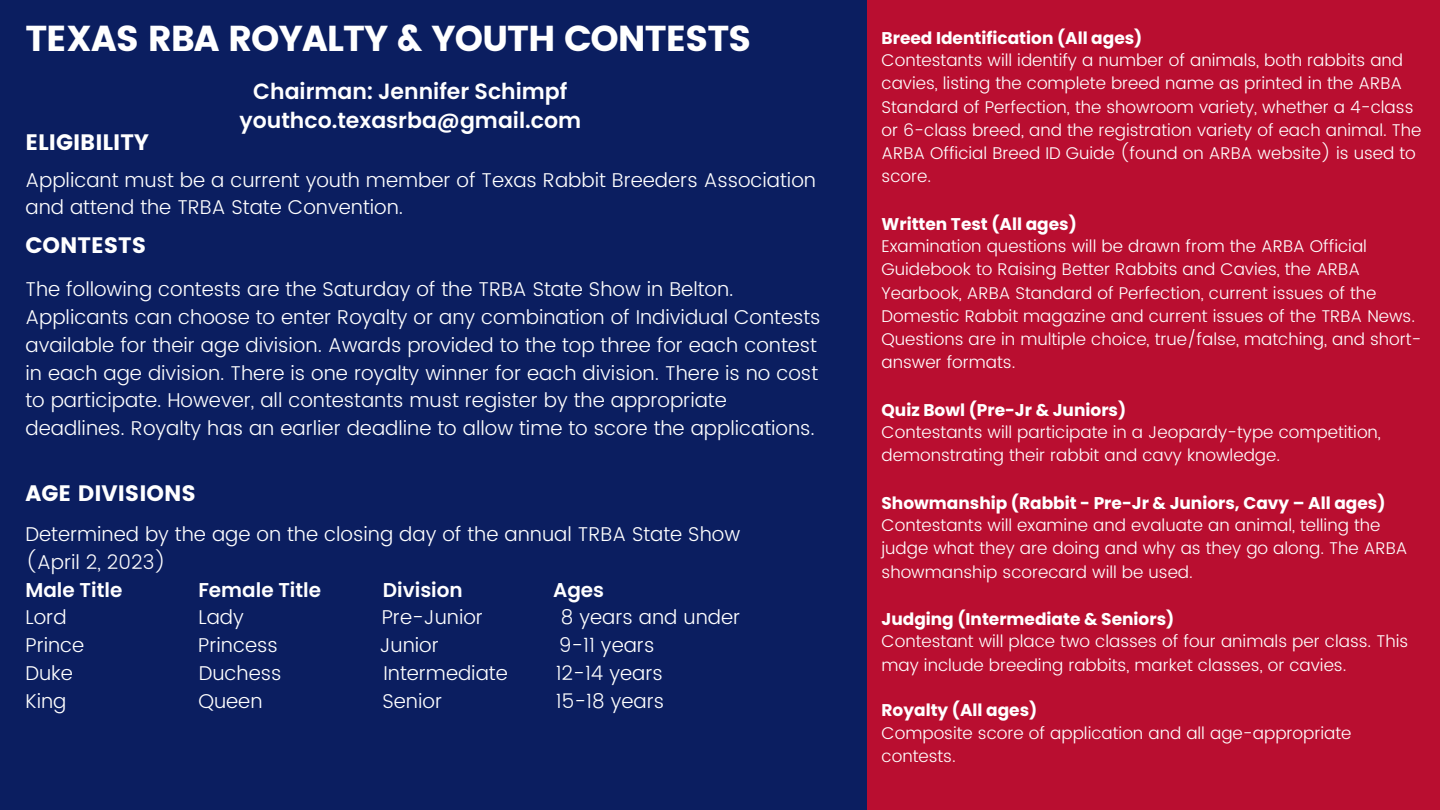
<style>
.page{position:relative;width:1440px;height:810px;background:#0b1e60}
.page>*{position:absolute;margin:0;border:0;box-sizing:border-box;transform-origin:0 0}
.t1{font:36px "Poppins";letter-spacing:-.03em;color:#fff}
.t2{font:22.3px "Poppins";color:#fff}
.t3{font:600 22px/28.5px "Poppins";color:#fff;text-align:center}
.t4{font:300 20px/27.8px "Poppins";color:#fff}
.t5{font:600 20px "Poppins";color:#fff}
.t6{font:300 17px/23.2px "Poppins";color:#fff}
.t7{font:700 17px "Poppins";color:#fff}
</style>
<div class="page">
<div style="left:868px;top:0;width:572px;height:810px;background:#b90e30"></div>
<h1 class="t1" style="left:25px;top:17px;width:728px">TEXAS RBA ROYALTY &amp; YOUTH CONTESTS</h1>
<p class="t7" style="left:882px;top:26px;width:262px">Breed Identification (All ages)</p>
<p class="t6" style="left:882px;top:49px;width:542px">Contestants will identify a number of animals, both rabbits and cavies, listing the complete breed name as printed in the ARBA Standard of Perfection, the showroom variety, whether a 4-class or 6-class breed, and the registration variety of each animal. The ARBA Official Breed ID Guide (found on ARBA website) is used to score.</p>
<p class="t7" style="left:882px;top:212px;width:197px">Written Test (All ages)</p>
<p class="t6" style="left:882px;top:235px;width:542px">Examination questions will be drawn from the ARBA Official Guidebook to Raising Better Rabbits and Cavies, the ARBA Yearbook, ARBA Standard of Perfection, current issues of the Domestic Rabbit magazine and current issues of the TRBA News.<br>Questions are in multiple choice, true/false, matching, and short&shy;answer formats.</p>
<p class="t7" style="left:882px;top:398px;width:246px">Quiz Bowl (Pre-Jr &amp; Juniors)</p>
<p class="t6" style="left:882px;top:421px;width:501px">Contestants will participate in a Jeopardy-type competition, demonstrating their rabbit and cavy knowledge.</p>
<p class="t7" style="left:882px;top:491px;width:505px">Showmanship (Rabbit - Pre-Jr &amp; Juniors, Cavy – All ages)</p>
<p class="t6" style="left:882px;top:514px;width:528px">Contestants will examine and evaluate an animal, telling the judge what they are doing and why as they go along. The ARBA showmanship scorecard will be used.</p>
<p class="t7" style="left:882px;top:607px;width:294px">Judging (Intermediate &amp; Seniors)</p>
<p class="t6" style="left:882px;top:630px;width:528px">Contestant will place two classes of four animals per class. This may include breeding rabbits, market classes, or cavies.</p>
<p class="t7" style="left:882px;top:698px;width:157px">Royalty (All ages)</p>
<p class="t6" style="left:882px;top:721px;width:471px">Composite score of application and all age-appropriate contests.</p>
<p class="t3" style="left:240px;top:77px;width:343px">Chairman: Jennifer Schimpf youthco.texasrba@gmail.com</p>
<h2 class="t2" style="left:25px;top:130px;width:125px">ELIGIBILITY</h2>
<p class="t4" style="left:25px;top:166px;width:792px">Applicant must be a current youth member of Texas Rabbit Breeders Association and attend the TRBA State Convention.</p>
<h2 class="t2" style="left:25px;top:232px;width:122px">CONTESTS</h2>
<p class="t4" style="left:25px;top:276px;width:797px">The following contests are the Saturday of the TRBA State Show in Belton.<br>Applicants can choose to enter Royalty or any combination of Individual Contests available for their age division. Awards provided to the top three for each contest in each age division. There is one royalty winner for each division. There is no cost to participate. However, all contestants must register by the appropriate deadlines. Royalty has an earlier deadline to allow time to score the applications.</p>
<h2 class="t2" style="left:25px;top:481px;width:172px">AGE DIVISIONS</h2>
<p class="t4" style="left:25px;top:520px;width:716px">Determined by the age on the closing day of the annual TRBA State Show (April 2, 2023)</p>
<p class="t5" style="left:25px;top:576px;width:98px">Male Title</p>
<p class="t5" style="left:198px;top:576px;width:124px">Female Title</p>
<p class="t5" style="left:383px;top:576px;width:81px">Division</p>
<p class="t5" style="left:553px;top:576px;width:53px">Ages</p>
<p class="t4" style="left:25px;top:604px;width:43px">Lord</p>
<p class="t4" style="left:198px;top:604px;width:47px">Lady</p>
<p class="t4" style="left:382px;top:604px;width:103px">Pre-Junior</p>
<p class="t4" style="left:561px;top:604px;width:181px">8 years and under</p>
<p class="t4" style="left:25px;top:631px;width:60px">Prince</p>
<p class="t4" style="left:198px;top:631px;width:81px">Princess</p>
<p class="t4" style="left:380px;top:631px;width:61px">Junior</p>
<p class="t4" style="left:559px;top:631px;width:97px">9-11 years</p>
<p class="t4" style="left:25px;top:659px;width:49px">Duke</p>
<p class="t4" style="left:199px;top:659px;width:84px">Duchess</p>
<p class="t4" style="left:383px;top:659px;width:126px">Intermediate</p>
<p class="t4" style="left:556px;top:659px;width:109px">12-14 years</p>
<p class="t4" style="left:25px;top:687px;width:43px">King</p>
<p class="t4" style="left:198px;top:687px;width:66px">Queen</p>
<p class="t4" style="left:382px;top:687px;width:61px">Senior</p>
<p class="t4" style="left:556px;top:687px;width:110px">15-18 years</p>
</div>
